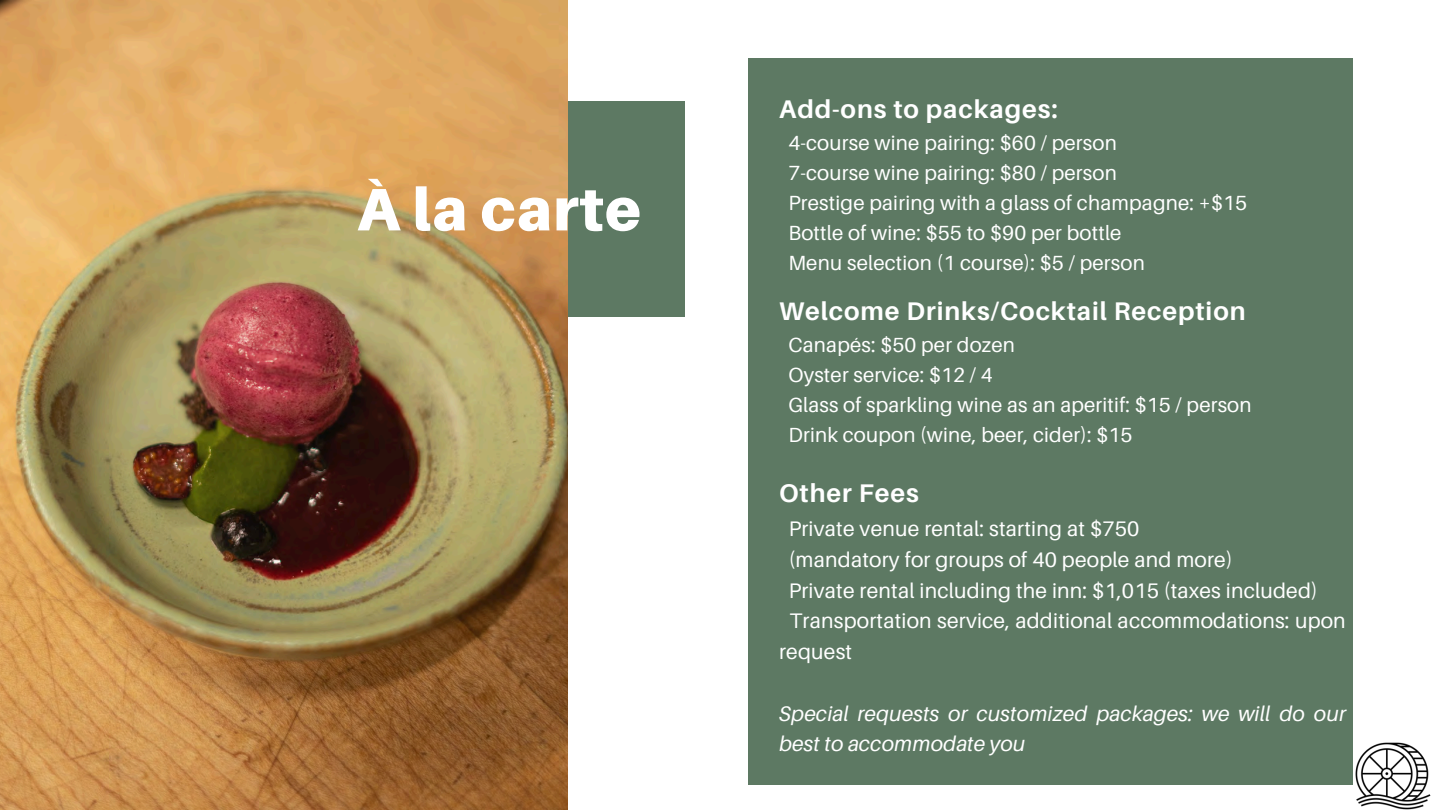
<style>
.page{position:relative;width:1440px;height:810px;background:#fff}
.page>*{position:absolute;margin:0;border:0;box-sizing:border-box;transform-origin:0 0}
.t1{font:900 60px "Aileron";letter-spacing:.02em;color:#fff}
.t2{font:700 25.5px "Aileron";letter-spacing:.035em;color:#fff}
.t3{font:21.1px/30.8px "Aileron";letter-spacing:.01em;color:#fff}
.t4{font:italic 21.1px/30.8px "Aileron";letter-spacing:.01em;color:#fff}
.t5{font:20.5px "Aileron";letter-spacing:.01em;color:#fff}
</style>
<div class="page">
<img style="left:1355px;top:742px;width:76px;height:68px">
<div style="left:748px;top:58px;width:605px;height:727px;background:#5d7963"></div>
<div style="left:250px;top:101px;width:434px;height:216px;background:#5d7963"></div>
<img style="left:0;top:0;width:567px;height:810px">
<p class="t1" style="left:357px;top:172px;width:285px">À la carte</p>
<h2 class="t2" style="left:779px;top:93px;width:280px">Add-ons to packages:</h2>
<p class="t5" style="left:788px;top:130px;width:330px">4-course wine pairing: $60 / person</p>
<p class="t5" style="left:788px;top:160px;width:330px">7-course wine pairing: $80 / person</p>
<p class="t5" style="left:788px;top:190px;width:460px">Prestige pairing with a glass of champagne: +$15</p>
<p class="t5" style="left:788px;top:220px;width:335px">Bottle of wine: $55 to $90 per bottle</p>
<p class="t5" style="left:788px;top:250px;width:358px">Menu selection (1 course): $5 / person</p>
<p class="t2" style="left:779px;top:295px;width:468px">Welcome Drinks/Cocktail Reception</p>
<p class="t5" style="left:788px;top:332px;width:228px">Canapés: $50 per dozen</p>
<h2 class="t5" style="left:788px;top:362px;width:206px">Oyster service: $12 / 4</h2>
<p class="t5" style="left:788px;top:392px;width:465px">Glass of sparkling wine as an aperitif: $15 / person</p>
<p class="t5" style="left:788px;top:422px;width:346px">Drink coupon (wine, beer, cider): $15</p>
<p class="t2" style="left:779px;top:477px;width:141px">Other Fees</p>
<p class="t3" style="left:789px;top:513px;width:352px">Private venue rental: starting at $750</p>
<p class="t3" style="left:789px;top:544px;width:446px">(mandatory for groups of 40 people and more)</p>
<h2 class="t3" style="left:789px;top:575px;width:531px">Private rental including the inn: $1,015 (taxes included)</h2>
<p class="t3" style="left:779px;top:605px;width:568px;text-indent:10px">Transportation service, additional accommodations: upon request</p>
<p class="t4" style="left:779px;top:698px;width:568px">Special requests or customized packages: we will do our best to accommodate you</p>
</div>
